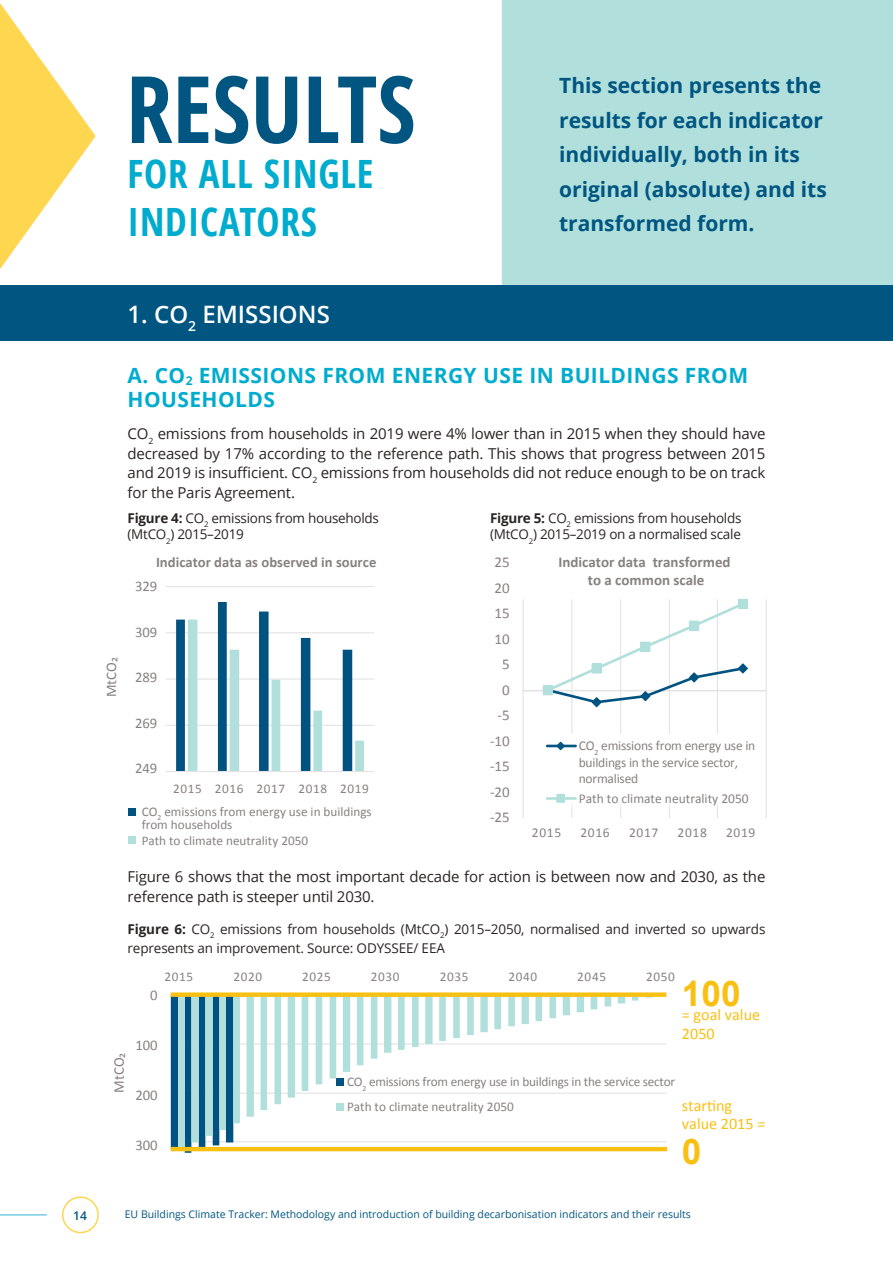
<style>
.page{position:relative;width:893px;height:1263px;background:#fff}
.page>*{position:absolute;margin:0;border:0;box-sizing:border-box;transform-origin:0 0}
.t1{font:700 condensed 93px "Open Sans";color:#005581}
.t2{font:700 condensed 39px/48px "Open Sans";letter-spacing:.02em;color:#00accd}
.t3{font:700 35.25px "Arial";color:#f9c014}
.t4{font:600 24px "Open Sans";color:#fff}
.t5{font:700 21px/34.5px "Open Sans";color:#005581}
.t6{font:700 21px/24px "Open Sans";letter-spacing:.02em;color:#00accd}
.t7{font:16.2px/19px "Calibri";color:#f9c014}
.t8{font:15px/19.5px "Open Sans";letter-spacing:-.01em;color:#292424;text-align:justify}
.t9{font:700 15px/18px "Calibri";color:#888181;text-align:center}
.t10{font:15px/25.5px "Calibri";letter-spacing:-.005em;color:#888181;text-align:right}
.t11{font:14.7px "Calibri";letter-spacing:-.005em;color:#888181}
.t12{font:700 14.7px "Calibri";color:#888181}
.t13{font:13.5px/16.5px "Open Sans";letter-spacing:-.01em;color:#292424}
.t14{font:13.5px/16.2px "Calibri";letter-spacing:-.015em;color:#888181}
.t15{font:13.2px/13.2px "Calibri";color:#888181}
.t16{font:13.2px "Calibri";letter-spacing:.05em;color:#888181}
.t17{font:600 12px "Open Sans";color:#005581}
.t18{font:10.5px "Open Sans";color:#005581}
.s1{font-weight:700}
</style>
<div class="page">
<hr style="left:0;top:1214px;width:47px;height:1px;background:#74cee2">
<div style="left:62px;top:1196px;width:37px;height:37px;border:2px solid #ffd64f;border-radius:50%"></div>
<div style="left:0;top:285px;width:893px;height:55px;background:#005581"></div>
<div style="left:502px;top:0;width:391px;height:285px;background:#b0dfdc"></div>
<div style="left:129px;top:808px;width:7px;height:7px;background:#005380"></div>
<div style="left:129px;top:836px;width:7px;height:8px;background:#b1dfdb"></div>
<hr style="left:166px;top:725px;width:208px;height:1px;background:#e4e2e2">
<hr style="left:166px;top:678px;width:208px;height:2px;background:#e4e2e2">
<hr style="left:166px;top:632px;width:208px;height:1px;background:#e4e2e2">
<hr style="left:166px;top:586px;width:208px;height:1px;background:#e4e2e2">
<svg style="left:176px;top:602px;width:188px;height:169px"></svg>
<hr style="left:166px;top:771px;width:208px;height:1px;background:#e4e2e2">
<hr style="left:571px;top:599px;width:1px;height:219px;background:#e4e2e2">
<hr style="left:620px;top:599px;width:1px;height:219px;background:#e4e2e2">
<hr style="left:669px;top:599px;width:1px;height:219px;background:#e4e2e2">
<hr style="left:717px;top:599px;width:1px;height:219px;background:#e4e2e2">
<hr style="left:766px;top:599px;width:1px;height:219px;background:#e4e2e2">
<hr style="left:523px;top:599px;width:1px;height:219px;background:#e4e2e2">
<hr style="left:523px;top:690px;width:243px;height:1px;background:#e4e2e2">
<img style="left:545px;top:735px;width:173px;height:83px">
<hr style="left:547px;top:745px;width:29px;height:2px;background:#005581">
<svg style="left:555px;top:741px;width:11px;height:10px"></svg>
<hr style="left:547px;top:797px;width:29px;height:3px;background:#b1dfdc">
<div style="left:557px;top:795px;width:7px;height:7px;background:#b1dfdc"></div>
<div style="left:556px;top:794px;width:9px;height:9px;border:1px solid #b1dfdc"></div>
<hr style="left:522px;top:690px;width:243px;height:1px;background:#e4e2e2">
<svg style="left:542px;top:600px;width:207px;height:108px"></svg>
<div style="left:543px;top:686px;width:9px;height:9px;background:#b1dfdb"></div>
<div style="left:543px;top:685px;width:10px;height:10px;border:1px solid #b1dfdb"></div>
<div style="left:592px;top:664px;width:9px;height:9px;background:#b1dfdb"></div>
<div style="left:592px;top:663px;width:10px;height:10px;border:1px solid #b1dfdb"></div>
<div style="left:641px;top:642px;width:9px;height:9px;background:#b1dfdb"></div>
<div style="left:640px;top:642px;width:10px;height:10px;border:1px solid #b1dfdb"></div>
<div style="left:690px;top:621px;width:9px;height:9px;background:#b1dfdb"></div>
<div style="left:689px;top:621px;width:10px;height:10px;border:1px solid #b1dfdb"></div>
<div style="left:738px;top:599px;width:9px;height:9px;background:#b1dfdb"></div>
<div style="left:738px;top:599px;width:10px;height:10px;border:1px solid #b1dfdb"></div>
<hr style="left:171px;top:1043px;width:495px;height:1px;background:#e4e2e2">
<hr style="left:171px;top:1093px;width:495px;height:1px;background:#e4e2e2">
<hr style="left:171px;top:1141px;width:495px;height:1px;background:#e4e2e2">
<svg style="left:171px;top:997px;width:62px;height:156px"></svg>
<svg style="left:178px;top:997px;width:474px;height:150px"></svg>
<div style="left:171px;top:992px;width:495px;height:5px;background:#f9c014"></div>
<hr style="left:171px;top:1147px;width:496px;height:4px;background:#f9c014">
<svg style="left:0;top:3px;width:96px;height:266px"></svg>
<h1 class="t1" style="left:126px;top:44px;width:291px">RESULTS</h1>
<h2 class="t2" style="left:128px;top:149px;width:247px">FOR ALL SINGLE<br>INDICATORS</h2>
<h3 class="t4" style="left:128px;top:298px;width:204px">1. CO<sub>2</sub> EMISSIONS</h3>
<h3 class="t5" style="left:559px;top:68px;width:269px">This section presents the results for each indicator individually, both in its original (absolute) and its transformed form.</h3>
<h3 class="t6" style="left:128px;top:363px;width:622px">A. CO<sub>2</sub> EMISSIONS FROM ENERGY USE IN BUILDINGS FROM<br>HOUSEHOLDS</h3>
<p class="t8" style="left:128px;top:423px;width:639px">CO<sub>2</sub> emissions from households in 2019 were 4% lower than in 2015 when they should have decreased by 17% according to the reference path. This shows that progress between 2015 and 2019 is insufficient. CO<sub>2</sub> emissions from households did not reduce enough to be on track for the Paris Agreement.</p>
<p class="t11" style="left:101px;top:697px;width:41px;rotate:-90deg">MtCO₂</p>
<p class="t13" style="left:128px;top:509px;width:253px"><span class="s1">Figure 4:</span> CO<sub>2</sub> emissions from households (MtCO<sub>2</sub>) 2015–2019</p>
<p class="t13" style="left:490px;top:509px;width:253px"><span class="s1">Figure 5:</span> CO<sub>2</sub> emissions from households (MtCO<sub>2</sub>) 2015–2019 on a normalised scale</p>
<p class="t12" style="left:156px;top:552px;width:222px">Indicator data as observed in source</p>
<p class="t11" style="left:135px;top:576px;width:24px">329</p>
<p class="t11" style="left:135px;top:622px;width:24px">309</p>
<p class="t11" style="left:135px;top:667px;width:24px">289</p>
<p class="t11" style="left:135px;top:713px;width:24px">269</p>
<p class="t11" style="left:135px;top:758px;width:24px">249</p>
<p class="t16" style="left:173px;top:779px;width:197px">2015 2016 2017 2018 2019</p>
<p class="t15" style="left:142px;top:804px;width:232px">CO<sub>2</sub> emissions from energy use in buildings from households</p>
<p class="t15" style="left:142px;top:833px;width:168px">Path to climate neutrality 2050</p>
<p class="t10" style="left:490px;top:549px;width:21px">25<br>20<br>15<br>10<br>5<br>0 -5 -10 -15 -20 -25</p>
<p class="t9" style="left:558px;top:553px;width:174px">Indicator data transformed to a common scale</p>
<p class="t14" style="left:532px;top:824px;width:31px">2015</p>
<p class="t14" style="left:580px;top:824px;width:31px">2016</p>
<p class="t14" style="left:629px;top:824px;width:31px">2017</p>
<p class="t14" style="left:677px;top:824px;width:31px">2018</p>
<p class="t14" style="left:726px;top:824px;width:31px">2019</p>
<p class="t14" style="left:579px;top:737px;width:178px">CO<sub>2</sub> emissions from energy use in buildings in the service sector, normalised</p>
<p class="t14" style="left:579px;top:790px;width:172px">Path to climate neutrality 2050</p>
<p class="t8" style="left:128px;top:866px;width:639px">Figure 6 shows that the most important decade for action is between now and 2030, as the reference path is steeper until 2030.</p>
<p class="t13" style="left:128px;top:919px;width:639px;line-height:19.5px"><span class="s1">Figure 6:</span> CO<sub>2</sub> emissions from households (MtCO<sub>2</sub>) 2015–2050, normalised and inverted so upwards represents an improvement. Source: ODYSSEE/ EEA</p>
<p class="t11" style="left:150px;top:985px;width:9px">0</p>
<p class="t15" style="left:165px;top:970px;width:30px">2015</p>
<p class="t15" style="left:233px;top:970px;width:30px">2020</p>
<p class="t15" style="left:302px;top:970px;width:30px">2025</p>
<p class="t15" style="left:371px;top:970px;width:30px">2030</p>
<p class="t15" style="left:440px;top:970px;width:30px">2035</p>
<p class="t15" style="left:508px;top:970px;width:30px">2040</p>
<p class="t15" style="left:577px;top:970px;width:30px">2045</p>
<p class="t15" style="left:646px;top:970px;width:30px">2050</p>
<p class="t11" style="left:136px;top:1035px;width:24px">100</p>
<h3 class="t3" style="left:682px;top:971px;width:60px">100</h3>
<p class="t7" style="left:682px;top:1005px;width:80px">= goal value<br>2050</p>
<p class="t11" style="left:109px;top:1093px;width:42px;rotate:-90deg">MtCO₂</p>
<p class="t11" style="left:136px;top:1085px;width:24px">200</p>
<p class="t11" style="left:136px;top:1135px;width:24px">300</p>
<p class="t15" style="left:347px;top:1075px;width:330px">CO<sub>2</sub> emissions from energy use in buildings in the service sector</p>
<p class="t15" style="left:347px;top:1099px;width:168px">Path to climate neutrality 2050</p>
<p class="t7" style="left:682px;top:1096px;width:85px;line-height:17.7px">starting value 2015 =</p>
<h3 class="t3" style="left:682px;top:1128px;width:21px">0</h3>
<p class="t17" style="left:73px;top:1207px;width:15px">14</p>
<p class="t18" style="left:125px;top:1207px;width:568px">EU Buildings Climate Tracker: Methodology and introduction of building decarbonisation indicators and their results</p>
</div>
